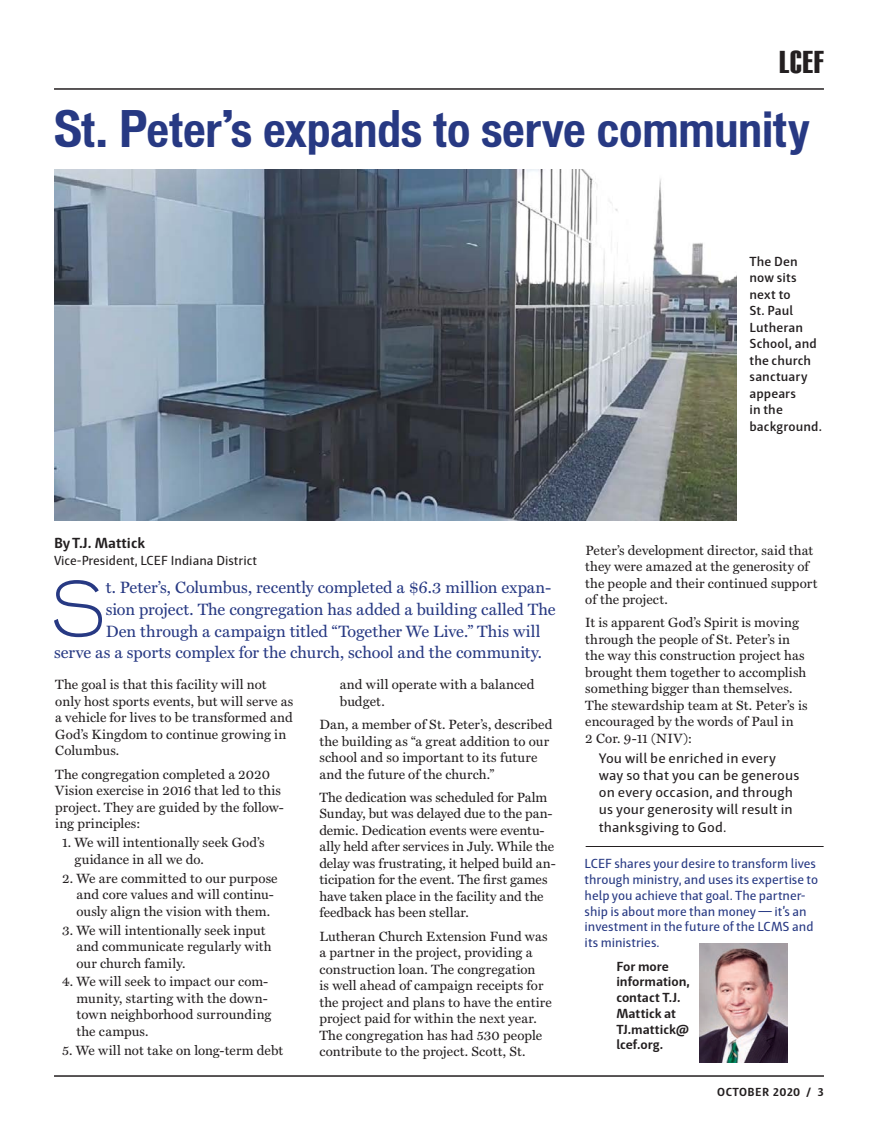
<style>
.page{position:relative;width:878px;height:1141px;background:#fff}
.page>*{position:absolute;margin:0;border:0;box-sizing:border-box;transform-origin:0 0}
.Paragraph_Style_1{font:300 73.05px "Vonnes";color:#273983}
.Paragraph_Style_1-2{font:700 condensed 48px "Vonnes";letter-spacing:-.005em;color:#273983}
.Interior_Header_Bar{font:31.5px "Haettenschweiler";color:#231f20}
.Paragraph_Style_1-3{font:16.5px "Miller Text";color:#273983}
.Photo_Text{font:700 15px "Haptic";color:#231f20}
.Paragraph_Style_1-4{font:14.25px/17.2px "Haptic";letter-spacing:.005em;color:#231f20;scale:1.04 1}
.Paragraph_Style_1-5{font:13.5px/16.5px "Miller Text";letter-spacing:.005em;color:#231f20}
.Paragraph_Style_1-6{font:13.5px/15.8px "Haptic";letter-spacing:-.005em;color:#273983}
.Paragraph_Style_1-7{font:600 13.5px/16.5px "Haptic";letter-spacing:.005em;color:#231f20}
.Paragraph_Style_1-8{font:700 13.5px/15.8px "Haptic";letter-spacing:-.005em;color:#231f20}
.Photo_Text-2{font:13.5px "Haptic";color:#231f20}
.t1{font:700 12px "Haptic";letter-spacing:.04em;color:#231f20}
</style>
<div class="page">
<hr style="left:54px;top:1075px;width:770px;height:2px;background:#231f20">
<hr style="left:54px;top:88px;width:770px;height:2px;background:#231f20">
<img style="left:54px;top:169px;width:683px;height:352px">
<hr style="left:585px;top:846px;width:238px;height:1px;background:#231f20">
<img style="left:699px;top:943px;width:88px;height:120px">
<p class="Interior_Header_Bar" style="left:779px;top:44px;width:46px">LCEF</p>
<p class="Paragraph_Style_1-2" style="left:54px;top:99px;width:757px">St. Peter’s expands to serve community</p>
<p class="Paragraph_Style_1-7" style="left:749px;top:253px;width:74px">The Den now sits next to<br>St. Paul<br>Lutheran<br>School, and the church sanctuary appears<br>in the background.</p>
<p class="Photo_Text" style="left:54px;top:534px;width:93px">By T.J. Mattick</p>
<p class="Photo_Text-2" style="left:54px;top:552px;width:205px">Vice-President, LCEF Indiana District</p>
<p class="Paragraph_Style_1" style="left:51px;top:566px;width:57px">S</p>
<p class="Paragraph_Style_1-3" style="left:106px;top:578px;width:447px">t. Peter’s, Columbus, recently completed a $6.3 million expan-</p>
<p class="Paragraph_Style_1-3" style="left:106px;top:600px;width:451px">sion project. The congregation has added a building called The</p>
<p class="Paragraph_Style_1-3" style="left:106px;top:621px;width:436px">Den through a campaign titled “Together We Live.” This will</p>
<p class="Paragraph_Style_1-3" style="left:54px;top:643px;width:489px">serve as a sports complex for the church, school and the community.</p>
<p class="Paragraph_Style_1-5" style="left:55px;top:677px;width:239px">The goal is that this facility will not only host sports events, but will serve as a vehicle for lives to be transformed and God’s Kingdom to continue growing in Columbus.</p>
<p class="Paragraph_Style_1-5" style="left:55px;top:766px;width:230px">The congregation completed a 2020<br>Vision exercise in 2016 that led to this project. They are guided by the follow&shy;ing principles:</p>
<p class="Paragraph_Style_1-5" style="left:74px;top:835px;width:192px;text-indent:-12px">1. We will intentionally seek God’s guidance in all we do.</p>
<p class="Paragraph_Style_1-5" style="left:76px;top:870px;width:203px;text-indent:-14px">2. We are committed to our purpose and core values and will continu&shy;ously align the vision with them.</p>
<p class="Paragraph_Style_1-5" style="left:76px;top:922px;width:197px;text-indent:-14px">3. We will intentionally seek input and communicate regularly with our church family.</p>
<p class="Paragraph_Style_1-5" style="left:77px;top:974px;width:196px;text-indent:-15px">4. We will seek to impact our com&shy;munity, starting with the down&shy;town neighborhood surrounding the campus.</p>
<p class="Paragraph_Style_1-5" style="left:62px;top:1042px;width:223px">5. We will not take on long-term debt</p>
<p class="Paragraph_Style_1-5" style="left:340px;top:677px;width:196px">and will operate with a balanced budget.</p>
<p class="Paragraph_Style_1-5" style="left:319px;top:717px;width:234px">Dan, a member of St. Peter’s, described the building as “a great addition to our school and so important to its future and the future of the church.”</p>
<p class="Paragraph_Style_1-5" style="left:319px;top:789px;width:238px">The dedication was scheduled for Palm Sunday, but was delayed due to the pan&shy;demic. Dedication events were eventu&shy;ally held after services in July. While the delay was frustrating, it helped build an&shy;ticipation for the event. The first games have taken place in the facility and the feedback has been stellar.</p>
<p class="Paragraph_Style_1-5" style="left:319px;top:928px;width:234px">Lutheran Church Extension Fund was a partner in the project, providing a construction loan. The congregation<br>is well ahead of campaign receipts for the project and plans to have the entire project paid for within the next year.<br>The congregation has had 530 people contribute to the project. Scott, St.</p>
<p class="Paragraph_Style_1-5" style="left:585px;top:542px;width:233px">Peter’s development director, said that they were amazed at the generosity of the people and their continued support of the project.</p>
<p class="Paragraph_Style_1-5" style="left:585px;top:615px;width:224px">It is apparent God’s Spirit is moving through the people of St. Peter’s in the way this construction project has brought them together to accomplish something bigger than themselves.<br>The stewardship team at St. Peter’s is encouraged by the words of Paul in<br>2 Cor. 9-11 (NIV):</p>
<p class="Paragraph_Style_1-4" style="left:599px;top:749px;width:194px">You will be enriched in every way so that you can be generous on every occasion, and through us your generosity will result in thanksgiving to God.</p>
<p class="Paragraph_Style_1-6" style="left:584px;top:856px;width:235px">LCEF shares your desire to transform lives through ministry, and uses its expertise to help you achieve that goal. The partner&shy;ship is about more than money — it’s an investment in the future of the LCMS and its ministries.</p>
<p class="Paragraph_Style_1-8" style="left:616px;top:958px;width:75px">For more information, contact T.J.<br>Mattick at<br>TJ.mattick@ lcef.org.</p>
<p class="t1" style="left:717px;top:1084px;width:108px">OCTOBER 2020 / 3</p>
</div>
